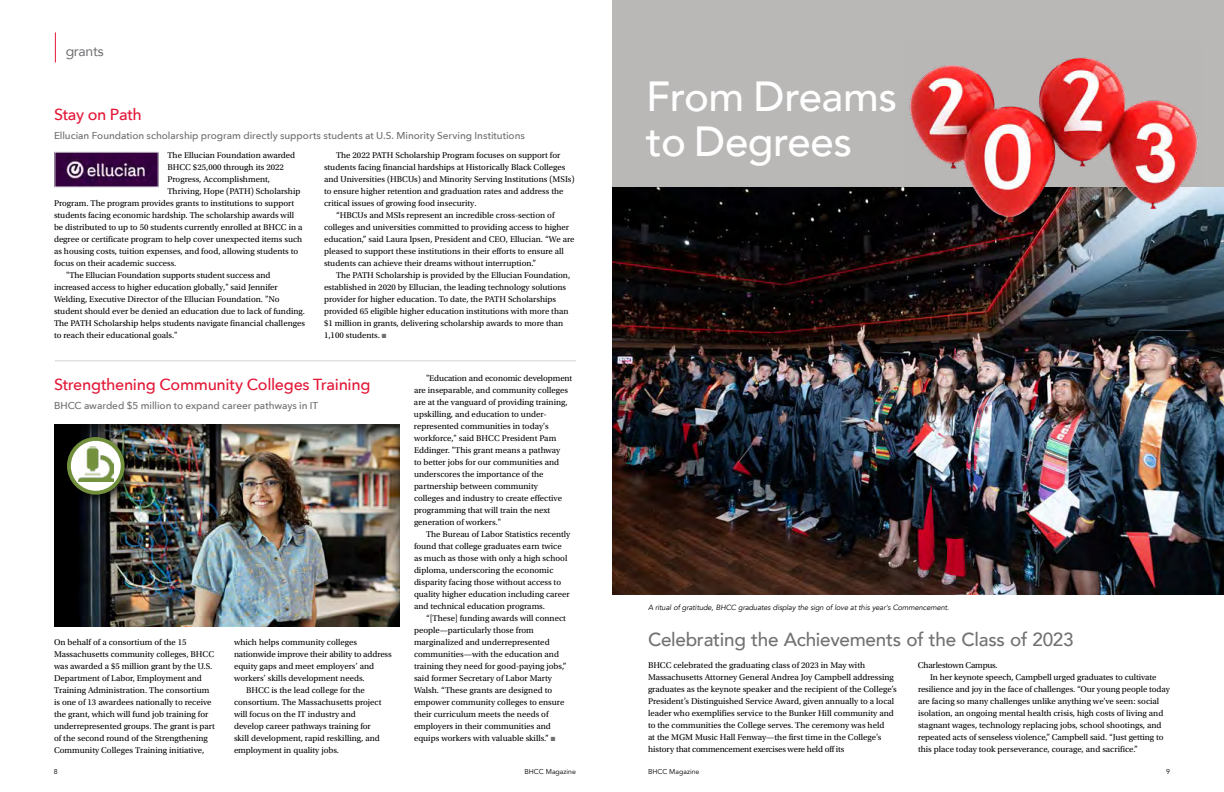
<style>
.page{position:relative;width:1224px;height:792px;background:#fff}
.page>*{position:absolute;margin:0;border:0;box-sizing:border-box;transform-origin:0 0}
.t1{font:500 42px/45.3px "Avenir";letter-spacing:-.01em;color:#fff}
.t2{font:500 18.9px "Avenir";letter-spacing:-.015em;color:#717271}
.t3{font:500 16px "Avenir Next";letter-spacing:-.02em;color:#e31837}
.t4{font:14px "Avenir";letter-spacing:-.02em;color:#6d6e71}
.t5{font:500 10px "Avenir Next";letter-spacing:-.005em;color:#6d6e71}
.t6{font:8.8px/12px "Utopia Std";color:#000}
.t7{font:8.8px "Utopia Std";letter-spacing:-.02em;color:#000}
.t8{font:italic 7.5px "Avenir";letter-spacing:-.015em;color:#000}
.t9{font:7px "Avenir LT Std";color:#000}
.s1{color:#6f7171}
</style>
<div class="page">
<div style="left:612px;top:0;width:612px;height:187px;background:#bab8b7"></div>
<img style="left:612px;top:187px;width:612px;height:408px">
<img style="left:904px;top:57px;width:299px;height:178px">
<hr style="left:55px;top:32px;width:1px;height:30px;background:#e31837">
<div style="left:46px;top:418px;width:362px;height:209px;background:#000;opacity:.59"></div>
<hr style="left:55px;top:361px;width:521px;height:1px;background:#d1d3d4">
<div style="left:60px;top:431px;width:78px;height:76px;background:#000;opacity:.93"></div>
<svg style="left:69px;top:439px;width:54px;height:54px"></svg>
<img style="left:78px;top:446px;width:35px;height:35px">
<div style="left:67px;top:437px;width:58px;height:58px;border:4px solid #72903c;border-radius:50%"></div>
<img style="left:57px;top:154px;width:99px;height:31px">
<h3 class="t4" style="left:66px;top:40px;width:40px">grants</h3>
<h3 class="t3" style="left:54px;top:101px;width:89px">Stay on Path</h3>
<p class="t5" style="left:54px;top:127px;width:472px">Ellucian Foundation scholarship program directly supports students at U.S. Minority Serving Institutions</p>
<p class="t6" style="left:167px;top:149px;width:129px">The Ellucian Foundation awarded</p>
<p class="t6" style="left:167px;top:161px;width:118px">BHCC $25,000 through its 2022</p>
<p class="t6" style="left:167px;top:173px;width:104px">Progress, Accomplishment,</p>
<p class="t6" style="left:167px;top:185px;width:134px">Thriving, Hope (PATH) Scholarship</p>
<p class="t6" style="left:54px;top:197px;width:242px">Program. The program provides grants to institutions to support</p>
<p class="t6" style="left:54px;top:209px;width:242px">students facing economic hardship. The scholarship awards will</p>
<p class="t6" style="left:54px;top:221px;width:250px">be distributed to up to 50 students currently enrolled at BHCC in a</p>
<p class="t6" style="left:54px;top:233px;width:250px">degree or certificate program to help cover unexpected items such</p>
<p class="t6" style="left:54px;top:245px;width:246px">as housing costs, tuition expenses, and food, allowing students to</p>
<p class="t6" style="left:54px;top:257px;width:124px">focus on their academic success.</p>
<p class="t6" style="left:66px;top:269px;width:206px">"The Ellucian Foundation supports student success and</p>
<p class="t6" style="left:54px;top:281px;width:225px">increased access to higher education globally," said Jennifer</p>
<p class="t6" style="left:54px;top:293px;width:227px">Welding, Executive Director of the Ellucian Foundation. "No</p>
<p class="t6" style="left:54px;top:305px;width:253px">student should ever be denied an education due to lack of funding.</p>
<p class="t6" style="left:54px;top:317px;width:253px">The PATH Scholarship helps students navigate financial challenges</p>
<p class="t6" style="left:54px;top:329px;width:125px">to reach their educational goals."</p>
<p class="t6" style="left:336px;top:149px;width:226px">The 2022 PATH Scholarship Program focuses on support for</p>
<p class="t6" style="left:324px;top:161px;width:243px">students facing financial hardships at Historically Black Colleges</p>
<p class="t6" style="left:324px;top:173px;width:252px">and Universities (HBCUs) and Minority Serving Institutions (MSIs)</p>
<p class="t6" style="left:324px;top:185px;width:241px">to ensure higher retention and graduation rates and address the</p>
<p class="t6" style="left:324px;top:197px;width:154px">critical issues of growing food insecurity.</p>
<p class="t6" style="left:336px;top:209px;width:220px">“HBCUs and MSIs represent an incredible cross-section of</p>
<p class="t6" style="left:324px;top:221px;width:247px">colleges and universities committed to providing access to higher</p>
<p class="t6" style="left:324px;top:233px;width:252px">education,” said Laura Ipsen, President and CEO, Ellucian. “We are</p>
<p class="t6" style="left:324px;top:245px;width:242px">pleased to support these institutions in their efforts to ensure all</p>
<p class="t6" style="left:324px;top:257px;width:214px">students can achieve their dreams without interruption.”</p>
<p class="t6" style="left:336px;top:269px;width:236px">The PATH Scholarship is provided by the Ellucian Foundation,</p>
<p class="t6" style="left:324px;top:281px;width:244px">established in 2020 by Ellucian, the leading technology solutions</p>
<p class="t6" style="left:324px;top:293px;width:234px">provider for higher education. To date, the PATH Scholarships</p>
<p class="t6" style="left:324px;top:305px;width:246px">provided 65 eligible higher education institutions with more than</p>
<p class="t6" style="left:324px;top:317px;width:241px">$1 million in grants, delivering scholarship awards to more than</p>
<p class="t6" style="left:324px;top:329px;width:64px">1,100 students. <span class="s1">■</span></p>
<h3 class="t3" style="left:54px;top:371px;width:318px">Strengthening Community Colleges Training</h3>
<p class="t5" style="left:54px;top:397px;width:266px">BHCC awarded $5 million to expand career pathways in IT</p>
<p class="t6" style="left:414px;top:372px;width:160px;text-indent:12px">"Education and economic development are inseparable, and community colleges are at the vanguard of providing training, upskilling, and education to under&shy;represented communities in today's workforce," said BHCC President Pam Eddinger. "This grant means a pathway<br>to better jobs for our communities and underscores the importance of the partnership between community<br>colleges and industry to create effective programming that will train the next generation of workers."</p>
<p class="t6" style="left:414px;top:528px;width:158px;text-indent:12px">The Bureau of Labor Statistics recently found that college graduates earn twice as much as those with only a high school diploma, underscoring the economic disparity facing those without access to quality higher education including career and technical education programs.</p>
<p class="t6" style="left:414px;top:612px;width:154px;text-indent:12px">“[These] funding awards will connect people—particularly those from marginalized and underrepresented communities—with the education and training they need for good-paying jobs,” said former Secretary of Labor Marty Walsh. “These grants are designed to empower community colleges to ensure their curriculum meets the needs of employers in their communities and equips workers with valuable skills.” <span class="s1">■</span></p>
<p class="t6" style="left:54px;top:637px;width:163px">On behalf of a consortium of the 15<br>Massachusetts community colleges, BHCC was awarded a $5 million grant by the U.S.<br>Department of Labor, Employment and Training Administration. The consortium is one of 13 awardees nationally to receive the grant, which will fund job training for underrepresented groups. The grant is part of the second round of the Strengthening Community Colleges Training initiative,</p>
<p class="t6" style="left:234px;top:637px;width:125px">which helps community colleges</p>
<p class="t6" style="left:234px;top:649px;width:159px">nationwide improve their ability to address</p>
<p class="t6" style="left:234px;top:661px;width:142px">equity gaps and meet employers’ and</p>
<p class="t6" style="left:234px;top:673px;width:132px">workers’ skills development needs.</p>
<p class="t6" style="left:246px;top:685px;width:120px">BHCC is the lead college for the</p>
<p class="t6" style="left:234px;top:697px;width:149px">consortium. The Massachusetts project</p>
<p class="t6" style="left:234px;top:709px;width:123px">will focus on the IT industry and</p>
<p class="t6" style="left:234px;top:721px;width:138px">develop career pathways training for</p>
<p class="t6" style="left:234px;top:733px;width:147px">skill development, rapid reskilling, and</p>
<p class="t6" style="left:234px;top:745px;width:107px">employment in quality jobs.</p>
<h1 class="t1" style="left:646px;top:71px;width:253px">From Dreams to Degrees</h1>
<p class="t8" style="left:648px;top:603px;width:303px">A ritual of gratitude, BHCC graduates display the sign of love at this year's Commencement.</p>
<h2 class="t2" style="left:648px;top:623px;width:427px">Celebrating the Achievements of the Class of 2023</h2>
<p class="t6" style="left:648px;top:659px;width:250px">BHCC celebrated the graduating class of 2023 in May with Massachusetts Attorney General Andrea Joy Campbell addressing graduates as the keynote speaker and the recipient of the College’s President’s Distinguished Service Award, given annually to a local leader who exemplifies service to the Bunker Hill community and to the communities the College serves. The ceremony was held<br>at the MGM Music Hall Fenway—the first time in the College’s history that commencement exercises were held off its</p>
<p class="t7" style="left:918px;top:660px;width:81px">Charlestown Campus.</p>
<p class="t6" style="left:930px;top:671px;width:228px">In her keynote speech, Campbell urged graduates to cultivate</p>
<p class="t6" style="left:918px;top:683px;width:253px">resilience and joy in the face of challenges. “Our young people today</p>
<p class="t6" style="left:918px;top:695px;width:243px">are facing so many challenges unlike anything we've seen: social</p>
<p class="t6" style="left:918px;top:707px;width:247px">isolation, an ongoing mental health crisis, high costs of living and</p>
<p class="t6" style="left:918px;top:719px;width:245px">stagnant wages, technology replacing jobs, school shootings, and</p>
<p class="t6" style="left:918px;top:731px;width:247px">repeated acts of senseless violence,” Campbell said. “Just getting to</p>
<p class="t6" style="left:918px;top:743px;width:222px">this place today took perseverance, courage, and sacrifice.”</p>
<p class="t9" style="left:54px;top:768px;width:5px">8</p>
<p class="t9" style="left:525px;top:768px;width:53px">BHCC Magazine</p>
<p class="t9" style="left:648px;top:768px;width:53px">BHCC Magazine</p>
<p class="t9" style="left:1166px;top:768px;width:5px">9</p>
</div>
